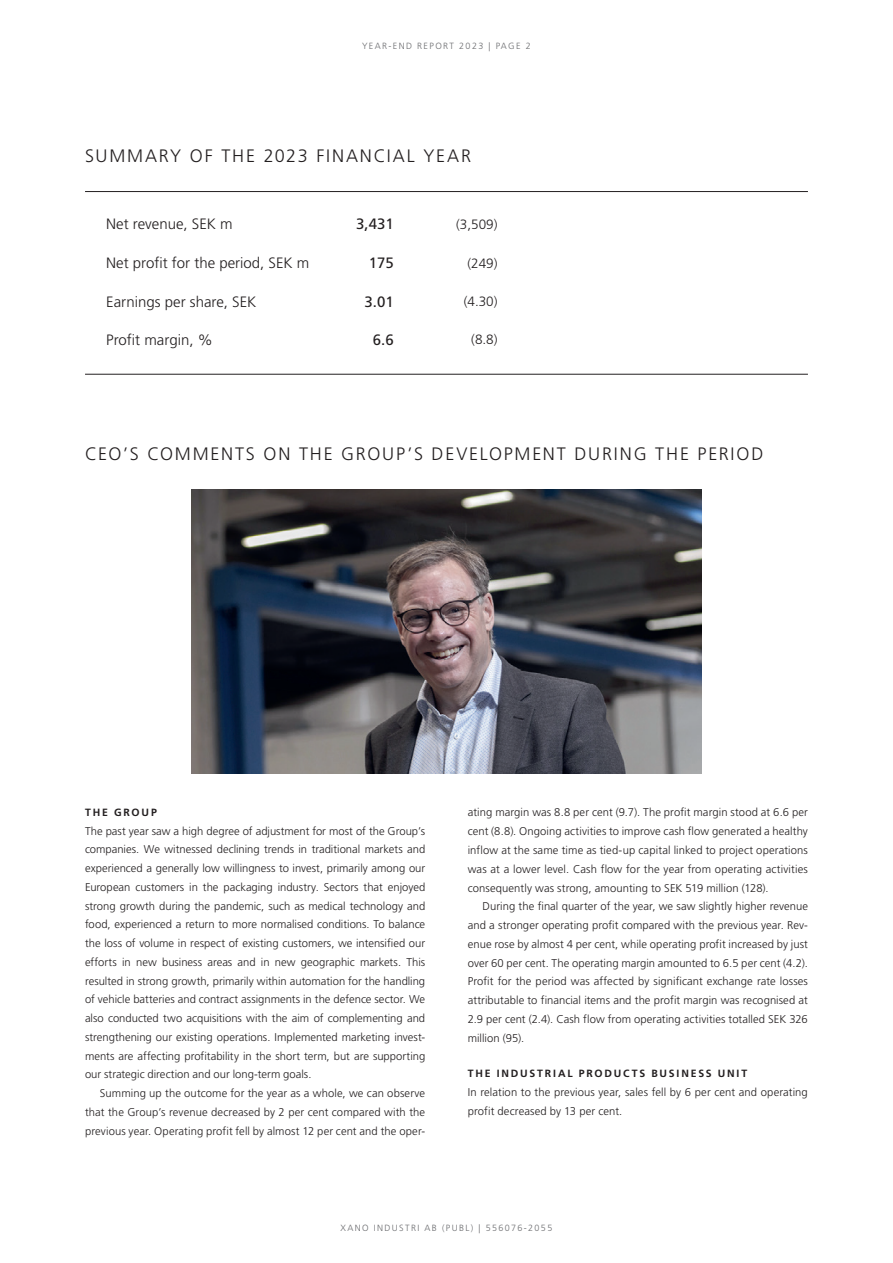
<style>
.page{position:relative;width:893px;height:1263px;background:#fff}
.page>*{position:absolute;margin:0;border:0;box-sizing:border-box;transform-origin:0 0}
.t1{font:300 18px "Frutiger";letter-spacing:.1em;color:#231f20}
.t2{font:300 15px "Frutiger";color:#231f20}
.t3{font:15px "Frutiger";color:#231f20}
.t4{font:300 13.5px "Frutiger";color:#231f20}
.t5{font:300 11.25px/18.8px "Frutiger";letter-spacing:.005em;color:#231f20;text-align:justify}
.t6{font:700 10.5px "Frutiger";letter-spacing:.175em;color:#231f20}
.t7{font:300 9px "Frutiger";letter-spacing:.15em;color:#6c6d70}
</style>
<div class="page">
<hr style="left:85px;top:374px;width:723px;height:1px;background:#231f20">
<hr style="left:85px;top:191px;width:723px;height:1px;background:#231f20">
<img style="left:191px;top:489px;width:511px;height:285px">
<p class="t7" style="left:362px;top:41px;width:170px">YEAR-END REPORT 2023 | PAGE 2</p>
<h1 class="t1" style="left:85px;top:146px;width:388px">SUMMARY OF THE 2023 FINANCIAL YEAR</h1>
<h2 class="t2" style="left:106px;top:216px;width:128px">Net revenue, SEK m</h2>
<h2 class="t3" style="left:356px;top:215px;width:39px">3,431</h2>
<p class="t4" style="left:456px;top:217px;width:43px">(3,509)</p>
<h2 class="t2" style="left:106px;top:255px;width:205px">Net profit for the period, SEK m</h2>
<h2 class="t3" style="left:369px;top:254px;width:27px">175</h2>
<p class="t4" style="left:467px;top:255px;width:32px">(249)</p>
<h2 class="t2" style="left:106px;top:293px;width:152px">Earnings per share, SEK</h2>
<h2 class="t3" style="left:364px;top:292px;width:31px">3.01</h2>
<p class="t4" style="left:464px;top:294px;width:35px">(4.30)</p>
<h2 class="t2" style="left:106px;top:331px;width:108px">Profit margin, %</h2>
<h2 class="t3" style="left:373px;top:331px;width:22px">6.6</h2>
<p class="t4" style="left:471px;top:332px;width:28px">(8.8)</p>
<h1 class="t1" style="left:85px;top:444px;width:680px">CEO’S COMMENTS ON THE GROUP’S DEVELOPMENT DURING THE PERIOD</h1>
<p class="t6" style="left:85px;top:806px;width:73px">THE GROUP</p>
<p class="t5" style="left:85px;top:821px;width:342px">The past year saw a high degree of adjustment for most of the Group’s companies. We witnessed declining trends in traditional markets and experienced a generally low willingness to invest, primarily among our European customers in the packaging industry. Sectors that enjoyed strong growth during the pandemic, such as medical technology and food, experienced a return to more normalised conditions. To balance the loss of volume in respect of existing customers, we intensified our efforts in new business areas and in new geographic markets. This resulted in strong growth, primarily within automation for the handling of vehicle batteries and contract assignments in the defence sector. We also conducted two acquisitions with the aim of complementing and strengthening our existing operations. Implemented marketing invest&shy;ments are affecting profitability in the short term, but are supporting our strategic direction and our long-term goals.</p>
<p class="t5" style="left:85px;top:1084px;width:342px;text-indent:15px">Summing up the outcome for the year as a whole, we can observe that the Group’s revenue decreased by 2 per cent compared with the previous year. Operating profit fell by almost 12 per cent and the oper-</p>
<p class="t5" style="left:468px;top:803px;width:342px">ating margin was 8.8 per cent (9.7). The profit margin stood at 6.6 per cent (8.8). Ongoing activities to improve cash flow generated a healthy inflow at the same time as tied-up capital linked to project operations was at a lower level. Cash flow for the year from operating activities consequently was strong, amounting to SEK 519 million (128).</p>
<p class="t5" style="left:468px;top:897px;width:342px;text-indent:15px">During the final quarter of the year, we saw slightly higher revenue and a stronger operating profit compared with the previous year. Rev&shy;enue rose by almost 4 per cent, while operating profit increased by just over 60 per cent. The operating margin amounted to 6.5 per cent (4.2).<br>Profit for the period was affected by significant exchange rate losses attributable to financial items and the profit margin was recognised at 2.9 per cent (2.4). Cash flow from operating activities totalled SEK 326 million (95).</p>
<p class="t6" style="left:468px;top:1067px;width:281px">THE INDUSTRIAL PRODUCTS BUSINESS UNIT</p>
<p class="t5" style="left:468px;top:1083px;width:342px">In relation to the previous year, sales fell by 6 per cent and operating profit decreased by 13 per cent.</p>
<p class="t7" style="left:341px;top:1223px;width:213px">XANO INDUSTRI AB (PUBL) | 556076-2055</p>
</div>
